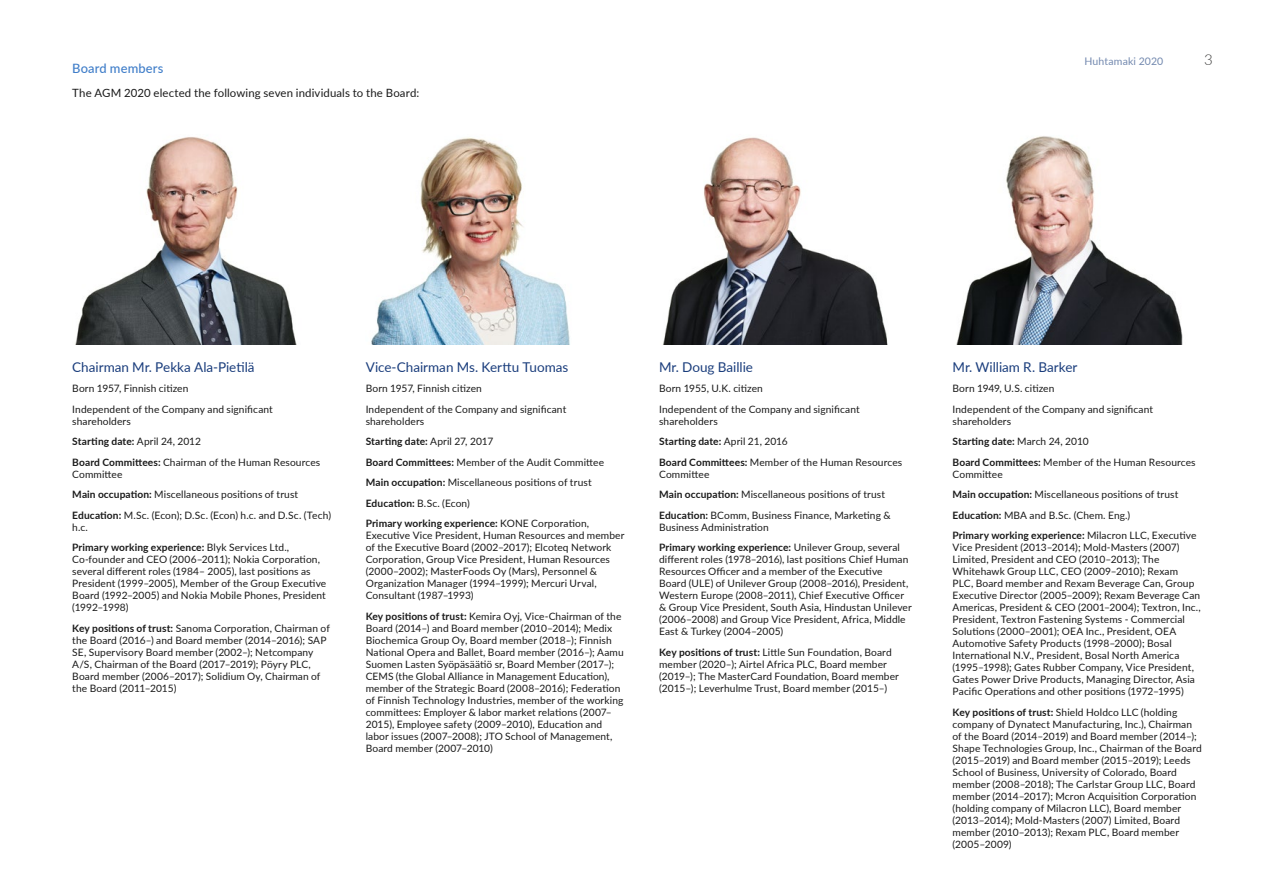
<style>
.page{position:relative;width:1263px;height:893px;background:#fff}
.page>*{position:absolute;margin:0;border:0;box-sizing:border-box;transform-origin:0 0}
.t1{font:300 15px "Lato";color:#3c3c3b}
.t2{font:13.5px "Lato";color:#1a3d7c}
.t3{font:500 12.9px "Lato";letter-spacing:.01em;color:#407ec9}
.t4{font:11.4px "Lato";letter-spacing:.01em;color:#1a1a1a}
.t5{font:10.5px "Lato";letter-spacing:.015em;color:#7389af}
.t6{font:10.2px/12px "Lato";letter-spacing:.01em;color:#1a1a1a}
.t7{font:700 10.2px/20.5px "Lato";letter-spacing:.01em;color:#1a1a1a}
.s1{font-weight:700}
.s2{font-weight:400}
</style>
<div class="page">
<img style="left:75px;top:137px;width:222px;height:207px">
<img style="left:371px;top:137px;width:199px;height:207px">
<img style="left:663px;top:137px;width:225px;height:207px">
<img style="left:956px;top:136px;width:227px;height:208px">
<p class="t3" style="left:72px;top:59px;width:93px">Board members</p>
<p class="t4" style="left:72px;top:84px;width:348px">The AGM 2020 elected the following seven individuals to the Board:</p>
<p class="t5" style="left:1084px;top:53px;width:81px">Huhtamaki 2020</p>
<h1 class="t1" style="left:1204px;top:49px;width:10px">3</h1>
<h2 class="t2" style="left:72px;top:357px;width:184px">Chairman Mr. Pekka Ala-Pietilä</h2>
<p class="t6" style="left:72px;top:378px;width:202px;line-height:20.5px">Born 1957, Finnish citizen<br>Independent of the Company and significant</p>
<p class="t6" style="left:72px;top:410px;width:250px;line-height:20.5px">shareholders<br><span class="s1">Starting date:</span> April 24, 2012<br><span class="s1">Board Committees:</span> Chairman of the Human Resources</p>
<p class="t6" style="left:72px;top:463px;width:260px;line-height:20.5px">Committee<br><span class="s1">Main occupation:</span> Miscellaneous positions of trust<br><span class="s1">Education:</span> M.Sc. (Econ); D.Sc. (Econ) h.c. and D.Sc. (Tech)</p>
<p class="t7" style="left:72px;top:516px;width:218px"><span class="s2">h.c.<br></span>Primary working experience: <span class="s2">Blyk Services Ltd.,</span></p>
<p class="t6" style="left:72px;top:553px;width:256px">Co-founder and CEO (2006–2011); Nokia Corporation, several different roles (1984– 2005), last positions as President (1999–2005), Member of the Group Executive Board (1992–2005) and Nokia Mobile Phones, President (1992–1998)</p>
<p class="t6" style="left:72px;top:621px;width:259px"><span class="s1">Key positions of trust:</span> Sanoma Corporation, Chairman of the Board (2016–) and Board member (2014–2016); SAP SE, Supervisory Board member (2002–); Netcompany A/S, Chairman of the Board (2017–2019); Pöyry PLC, Board member (2006–2017); Solidium Oy, Chairman of the Board (2011–2015)</p>
<h2 class="t2" style="left:366px;top:357px;width:204px">Vice-Chairman Ms. Kerttu Tuomas</h2>
<p class="t6" style="left:366px;top:378px;width:202px;line-height:20.5px">Born 1957, Finnish citizen<br>Independent of the Company and significant</p>
<p class="t6" style="left:366px;top:410px;width:240px;line-height:20.5px">shareholders<br><span class="s1">Starting date:</span> April 27, 2017<br><span class="s1">Board Committees:</span> Member of the Audit Committee <span class="s1">Main occupation:</span> Miscellaneous positions of trust <span class="s1">Education:</span> B.Sc. (Econ)<br><span class="s1">Primary working experience:</span> KONE Corporation,</p>
<p class="t6" style="left:366px;top:529px;width:260px">Executive Vice President, Human Resources and member of the Executive Board (2002–2017); Elcoteq Network Corporation, Group Vice President, Human Resources (2000–2002); MasterFoods Oy (Mars), Personnel &amp; Organization Manager (1994–1999); Mercuri Urval, Consultant (1987–1993)</p>
<p class="t6" style="left:366px;top:609px;width:260px"><span class="s1">Key positions of trust:</span> Kemira Oyj, Vice-Chairman of the Board (2014–) and Board member (2010–2014); Medix Biochemica Group Oy, Board member (2018–); Finnish National Opera and Ballet, Board member (2016–); Aamu Suomen Lasten Syöpäsäätiö sr, Board Member (2017–); CEMS (the Global Alliance in Management Education), member of the Strategic Board (2008–2016); Federation of Finnish Technology Industries, member of the working committees: Employer &amp; labor market relations (2007– 2015), Employee safety (2009–2010), Education and labor issues (2007–2008); JTO School of Management, Board member (2007–2010)</p>
<h2 class="t2" style="left:659px;top:357px;width:95px">Mr. Doug Baillie</h2>
<p class="t6" style="left:659px;top:378px;width:202px;line-height:20.5px">Born 1955, U.K. citizen<br>Independent of the Company and significant</p>
<p class="t6" style="left:659px;top:410px;width:245px;line-height:20.5px">shareholders<br><span class="s1">Starting date:</span> April 21, 2016<br><span class="s1">Board Committees:</span> Member of the Human Resources</p>
<p class="t6" style="left:659px;top:463px;width:233px;line-height:20.5px">Committee<br><span class="s1">Main occupation:</span> Miscellaneous positions of trust<br><span class="s1">Education:</span> BComm, Business Finance, Marketing &amp;</p>
<p class="t6" style="left:659px;top:516px;width:242px;line-height:20.5px">Business Administration<br><span class="s1">Primary working experience:</span> Unilever Group, several</p>
<p class="t6" style="left:659px;top:553px;width:254px">different roles (1978–2016), last positions Chief Human Resources Officer and a member of the Executive Board (ULE) of Unilever Group (2008–2016), President, Western Europe (2008–2011), Chief Executive Officer &amp; Group Vice President, South Asia, Hindustan Unilever (2006–2008) and Group Vice President, Africa, Middle East &amp; Turkey (2004–2005)</p>
<p class="t6" style="left:659px;top:645px;width:241px"><span class="s1">Key positions of trust:</span> Little Sun Foundation, Board member (2020–); Airtel Africa PLC, Board member (2019–); The MasterCard Foundation, Board member (2015–); Leverhulme Trust, Board member (2015–)</p>
<h2 class="t2" style="left:952px;top:357px;width:126px">Mr. William R. Barker</h2>
<p class="t6" style="left:952px;top:378px;width:202px;line-height:20.5px">Born 1949, U.S. citizen<br>Independent of the Company and significant</p>
<p class="t6" style="left:952px;top:410px;width:245px;line-height:20.5px">shareholders<br><span class="s1">Starting date:</span> March 24, 2010<br><span class="s1">Board Committees:</span> Member of the Human Resources</p>
<p class="t6" style="left:952px;top:463px;width:245px;line-height:20.5px">Committee<br><span class="s1">Main occupation:</span> Miscellaneous positions of trust <span class="s1">Education:</span> MBA and B.Sc. (Chem. Eng.)<br><span class="s1">Primary working experience:</span> Milacron LLC, Executive</p>
<p class="t6" style="left:952px;top:541px;width:250px">Vice President (2013–2014); Mold-Masters (2007)<br>Limited, President and CEO (2010–2013); The Whitehawk Group LLC, CEO (2009–2010); Rexam PLC, Board member and Rexam Beverage Can, Group Executive Director (2005–2009); Rexam Beverage Can Americas, President &amp; CEO (2001–2004); Textron, Inc., President, Textron Fastening Systems - Commercial Solutions (2000–2001); OEA Inc., President, OEA Automotive Safety Products (1998–2000); Bosal International N.V., President, Bosal North America (1995–1998); Gates Rubber Company, Vice President, Gates Power Drive Products, Managing Director, Asia Pacific Operations and other positions (1972–1995)</p>
<p class="t6" style="left:952px;top:705px;width:251px"><span class="s1">Key positions of trust:</span> Shield Holdco LLC (holding company of Dynatect Manufacturing, Inc.), Chairman of the Board (2014–2019) and Board member (2014–); Shape Technologies Group, Inc., Chairman of the Board (2015–2019) and Board member (2015–2019); Leeds School of Business, University of Colorado, Board member (2008–2018); The Carlstar Group LLC, Board member (2014–2017); Mcron Acquisition Corporation (holding company of Milacron LLC), Board member (2013–2014); Mold-Masters (2007) Limited, Board member (2010–2013); Rexam PLC, Board member (2005–2009)</p>
</div>
